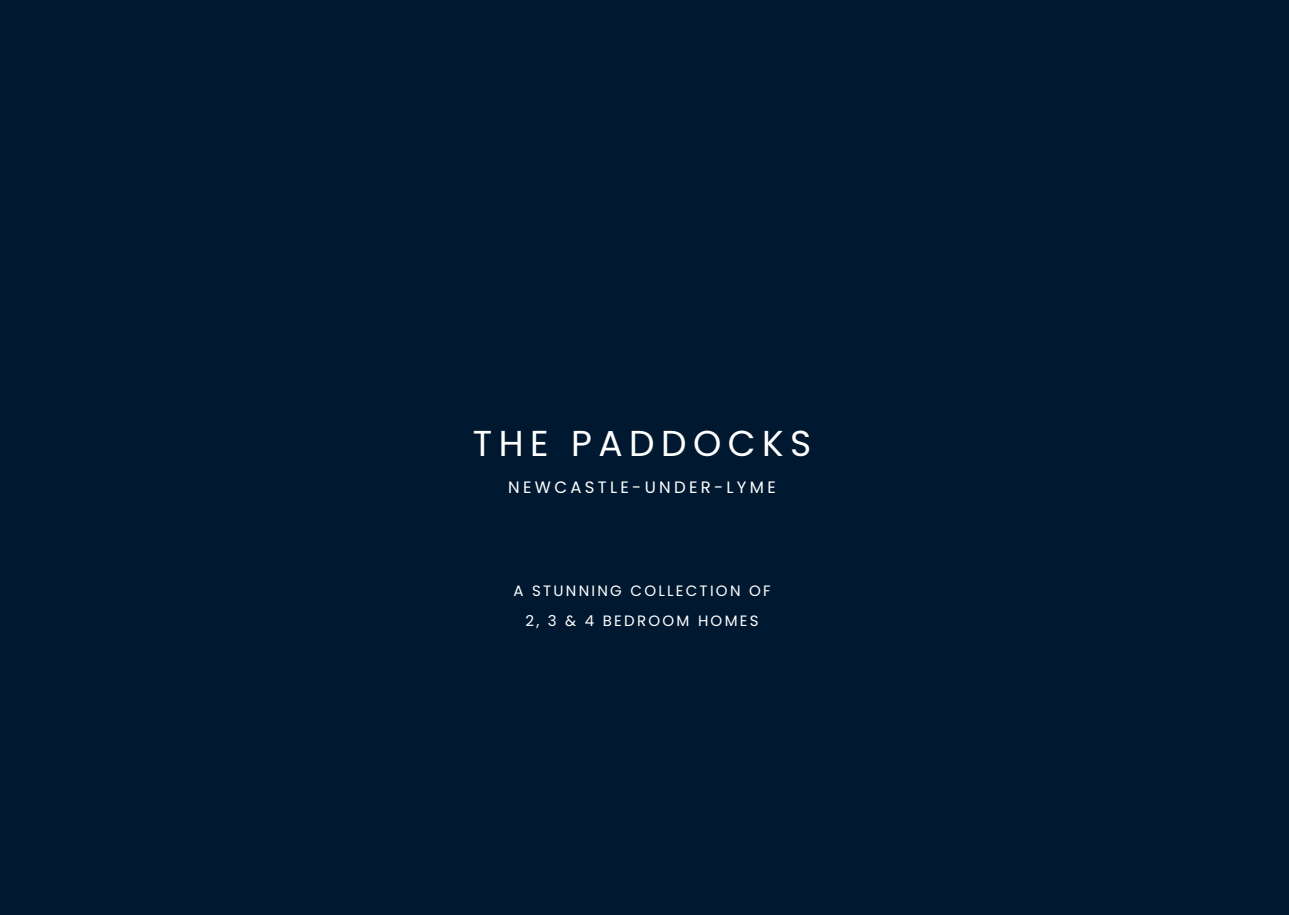
<style>
.page{position:relative;width:1289px;height:915px;background:#fff}
.page>*{position:absolute;margin:0;border:0;box-sizing:border-box;transform-origin:0 0}
.t1{font:36px "Poppins";letter-spacing:.18em;color:#fff}
.t2{font:16.5px "Poppins";letter-spacing:.2em;color:#fff}
.t3{font:15px/30px "Poppins";letter-spacing:.15em;color:#fff;text-align:center}
</style>
<div class="page">
<div style="left:0;top:0;width:1288px;height:914px;background:#001930"></div>
<h1 class="t1" style="left:473px;top:422px;width:340px">THE PADDOCKS</h1>
<p class="t2" style="left:508px;top:477px;width:269px">NEWCASTLE-UNDER-LYME</p>
<p class="t3" style="left:513px;top:575px;width:259px">A STUNNING COLLECTION OF<br>2, 3 &amp; 4 BEDROOM HOMES</p>
</div>
